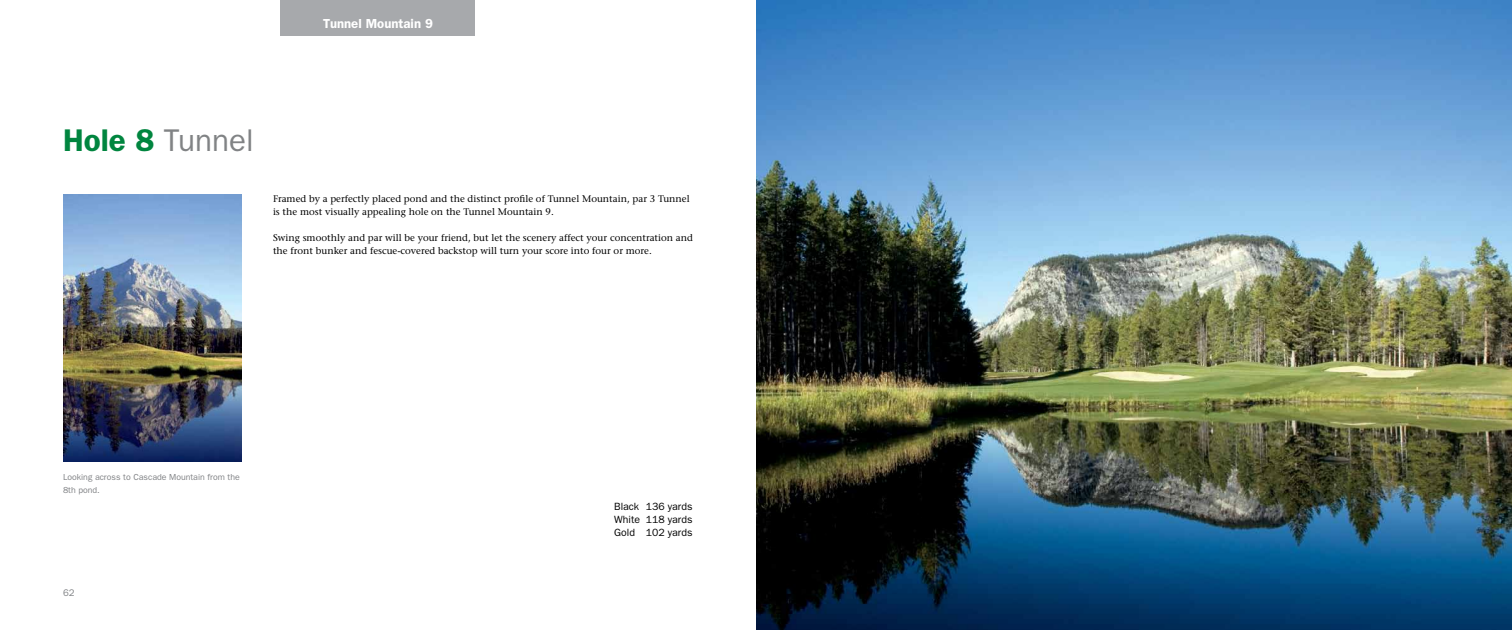
<style>
.page{position:relative;width:1512px;height:630px;background:#fff}
.page>*{position:absolute;margin:0;border:0;box-sizing:border-box;transform-origin:0 0}
.t1{font:31.5px "Franklin Gothic";color:#818385}
.t2{font:600 13.12px "Franklin Gothic";color:#fff}
.t3{font:10.5px/13.1px "Franklin Gothic";color:#000;text-align:justify}
.t4{font:9.62px/13.1px "Stone Serif";color:#000}
.t5{font:9.62px "Franklin Gothic";color:#808285}
.t6{font:8.75px/13.1px "Franklin Gothic";color:#808285}
.s1{font-weight:600;color:#00853f}
</style>
<div class="page">
<div style="left:281px;top:0;width:194px;height:36px;background:#a7a9ac"></div>
<img style="left:756px;top:0;width:756px;height:630px">
<img style="left:63px;top:194px;width:179px;height:268px">
<h2 class="t2" style="left:323px;top:16px;width:111px">Tunnel Mountain 9</h2>
<h1 class="t1" style="left:63px;top:123px;width:192px"><span class="s1">Hole 8</span> Tunnel</h1>
<p class="t4" style="left:273px;top:192px;width:418px">Framed by a perfectly placed pond and the distinct profile of Tunnel Mountain, par 3 Tunnel is the most visually appealing hole on the Tunnel Mountain 9.</p>
<p class="t4" style="left:273px;top:231px;width:422px">Swing smoothly and par will be your friend, but let the scenery affect your concentration and the front bunker and fescue-covered backstop will turn your score into four or more.</p>
<p class="t6" style="left:63px;top:470px;width:178px">Looking across to Cascade Mountain from the<br>8th pond.</p>
<p class="t5" style="left:63px;top:587px;width:13px">62</p>
<p class="t3" style="left:614px;top:500px;width:80px">Black 136 yards White 118 yards Gold 102 yards</p>
</div>
